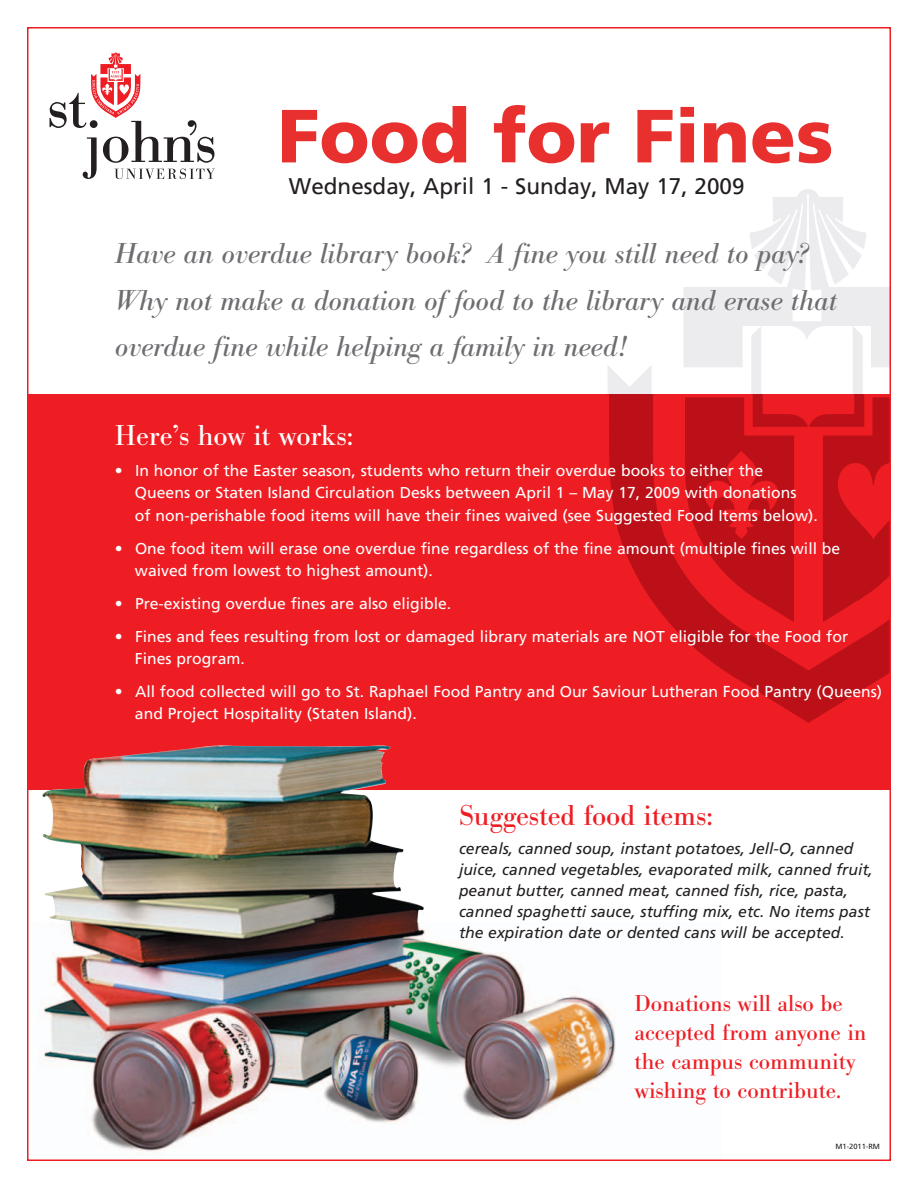
<style>
.page{position:relative;width:918px;height:1188px;background:#fff}
.page>*{position:absolute;margin:0;border:0;box-sizing:border-box;transform-origin:0 0}
.t1{font:italic 30px/46.5px "Bodoni Ant T";color:#6d6e71}
.t2{font:30px "Bodoni Ant T";color:#ee1d23}
.t3{font:30px "Bodoni Ant T";color:#fff}
.t4{font:24px/28.8px "Bodoni Ant T";color:#ee1d23}
.t5{font:22.5px "Frutiger LT55 Roman";color:#231f20}
.t6{font:15.75px/22.5px "Frutiger LT";color:#fff}
.t7{font:italic 15.75px/21px "Frutiger LT";color:#231f20}
.t8{font:15.75px/22.5px "Frutiger LT55 Roman";color:#fff}
.t9{font:7.5px "Frutiger LT";color:#231f20}
.s1{font-family:"Frutiger LT"}
.s2{font-family:"Frutiger LT55 Roman"}
</style>
<div class="page">
<div style="left:27px;top:394px;width:864px;height:396px;background:#ee1d23"></div>
<svg style="left:669px;top:622px;width:219px;height:101px"></svg>
<svg style="left:608px;top:189px;width:280px;height:433px"></svg>
<svg style="left:282px;top:106px;width:184px;height:57px"></svg>
<svg style="left:494px;top:105px;width:80px;height:58px"></svg>
<svg style="left:581px;top:122px;width:28px;height:40px"></svg>
<svg style="left:637px;top:110px;width:36px;height:52px"></svg>
<svg style="left:680px;top:107px;width:14px;height:55px"></svg>
<svg style="left:704px;top:122px;width:42px;height:40px"></svg>
<svg style="left:752px;top:122px;width:79px;height:41px"></svg>
<svg style="left:50px;top:52px;width:165px;height:127px"></svg>
<img style="left:42px;top:745px;width:574px;height:407px">
<h3 class="t5" style="left:289px;top:173px;width:457px">Wednesday, April 1 - Sunday, May 17<span class="s1">, 200</span>9</h3>
<h1 class="t1" style="left:115px;top:233px;width:724px">Have an overdue library book? A fine you still need to pay?<br>Why not make a donation of food to the library and erase that overdue fine while helping a family in need!</h1>
<h1 class="t3" style="left:115px;top:425px;width:241px">Here’s how it works:</h1>
<p class="t6" style="left:135px;top:460px;width:684px;text-indent:-20px">• In honor of <span class="s2">the Easter season, s</span>tudents who return their overdue books to either the<br>Queens or Staten Island Circulation Desks between <span class="s2">April 1</span> – <span class="s2">May 17</span>, 200<span class="s2">9</span> with donations<br>of non-perishable food items will have their fines waived (see Suggested Food Items below).</p>
<p class="t6" style="left:135px;top:538px;width:707px;text-indent:-20px">• One food item will erase one overdue fine regardless of the fine amount (multiple fines will be waived from lowest to highest amount).</p>
<p class="t6" style="left:115px;top:593px;width:338px">• Pre-existing overdue fines are also eligible.</p>
<p class="t6" style="left:135px;top:626px;width:715px;text-indent:-20px">• Fines and fees resulting from lost or damaged library materials are NOT eligible for the Food for<br>Fines program.</p>
<p class="t8" style="left:135px;top:680px;width:749px;text-indent:-20px"><span class="s1">• All food collected will go to</span> St. Raphael Food Pantry and Our Saviour Lutheran Food Pantry (Queens<span class="s1">) </span>and Project Hospitality <span class="s1">(Staten Island).</span></p>
<h1 class="t2" style="left:459px;top:804px;width:256px">Suggested food items:</h1>
<p class="t7" style="left:459px;top:839px;width:415px">cereals, canned soup, instant potatoes, Jell-O, canned juice, canned vegetables, evaporated milk, canned fruit, peanut butter, canned meat, canned fish, rice, pasta, canned spaghetti sauce, stuffing mix, etc. No items past the expiration date or dented cans will be accepted.</p>
<h2 class="t4" style="left:634px;top:992px;width:234px">Donations will also be accepted from anyone in the campus community wishing to contribute.</h2>
<p class="t9" style="left:835px;top:1143px;width:46px">M1-2011-RM</p>
</div>
